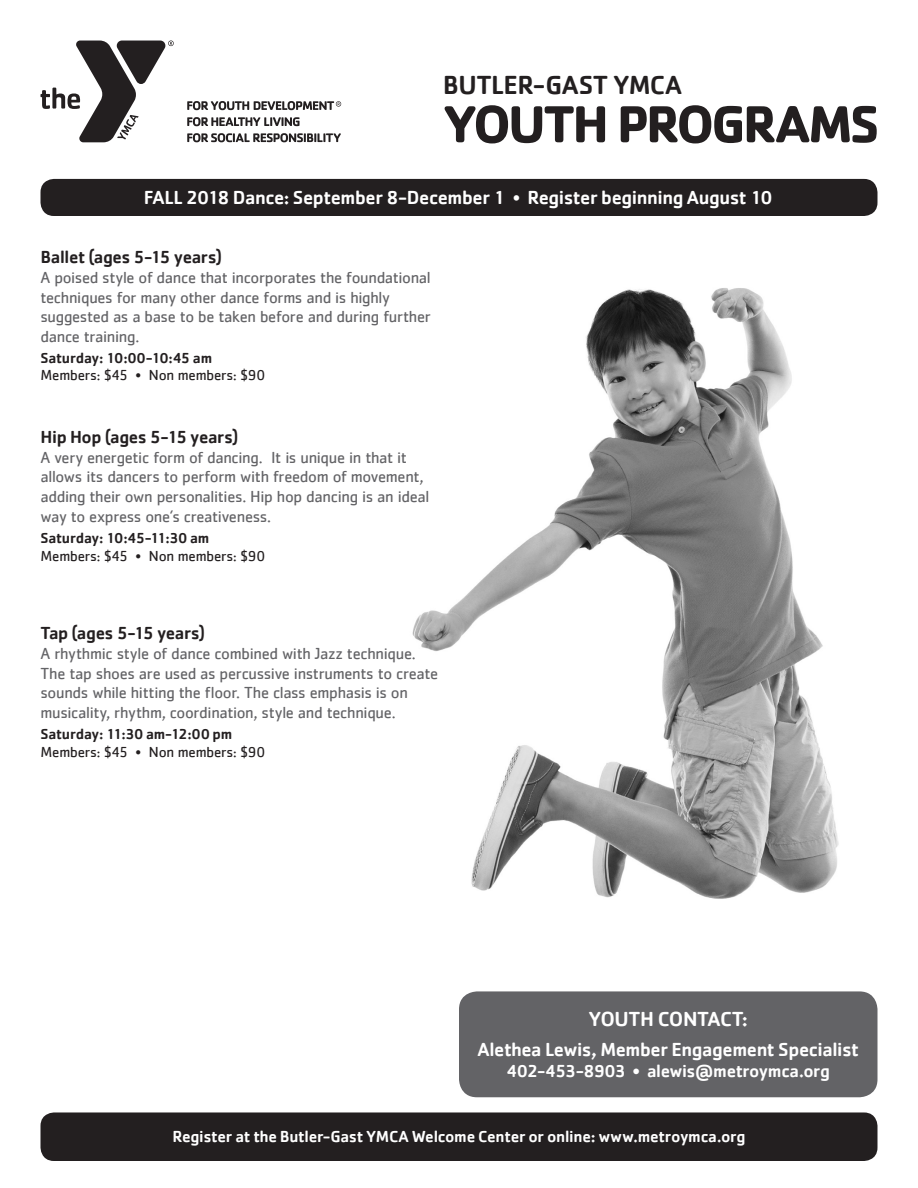
<style>
.page{position:relative;width:918px;height:1188px;background:#fff}
.page>*{position:absolute;margin:0;border:0;box-sizing:border-box;transform-origin:0 0}
.t1{font:700 54px "Cachet";letter-spacing:-.055em;color:#231f20}
.t2{font:500 27px "Cachet";letter-spacing:-.015em;color:#231f20}
.t3{font:500 21px "Cachet";letter-spacing:-.02em;color:#fff}
.t4{font:500 19.5px "Cachet";letter-spacing:-.02em;color:#fff}
.t5{font:500 18px "Cachet";letter-spacing:-.02em;color:#231f20}
.t6{font:500 18px "Cachet";letter-spacing:-.025em;color:#fff}
.t7{font:16.5px/19.8px "Cachet";letter-spacing:-.02em;color:#636366}
.t8{font:500 16.5px "Cachet";letter-spacing:-.02em;color:#fff}
.t9{font:15px "Cachet";letter-spacing:-.01em;color:#231f20}
.t10{font:500 15px "Cachet";letter-spacing:-.02em;color:#231f20}
.s1{font-weight:400}
</style>
<div class="page">
<img style="left:412px;top:288px;width:427px;height:611px">
<svg style="left:41px;top:40px;width:133px;height:102px"></svg>
<svg style="left:187px;top:117px;width:113px;height:9px"></svg>
<svg style="left:187px;top:133px;width:154px;height:9px"></svg>
<svg style="left:187px;top:101px;width:154px;height:9px"></svg>
<div style="left:40px;top:1112px;width:838px;height:49px;background:#231f20;border-radius:14px"></div>
<div style="left:40px;top:179px;width:838px;height:37px;background:#231f20;border-radius:13px"></div>
<div style="left:459px;top:991px;width:419px;height:106px;background:#636366;border-radius:18px"></div>
<h2 class="t2" style="left:443px;top:69px;width:241px">BUTLER-GAST YMCA</h2>
<h1 class="t1" style="left:443px;top:89px;width:438px">YOUTH PROGRAMS</h1>
<p class="t4" style="left:144px;top:186px;width:630px">FALL 2018 Dance: September 8-December 1 <span class="s1">•</span> Register beginning August 10</p>
<p class="t5" style="left:40px;top:246px;width:183px">Ballet (ages 5-15 years)</p>
<p class="t7" style="left:40px;top:267px;width:392px">A poised style of dance that incorporates the foundational techniques for many other dance forms and is highly suggested as a base to be taken before and during further dance training.</p>
<p class="t10" style="left:40px;top:349px;width:173px">Saturday: 10:00-10:45 am</p>
<p class="t9" style="left:40px;top:366px;width:226px">Members: $45 • Non members: $90</p>
<p class="t5" style="left:40px;top:426px;width:199px">Hip Hop (ages 5-15 years)</p>
<p class="t7" style="left:40px;top:447px;width:390px">A very energetic form of dancing. It is unique in that it allows its dancers to perform with freedom of movement, adding their own personalities. Hip hop dancing is an ideal way to express one’s creativeness.</p>
<p class="t10" style="left:40px;top:529px;width:170px">Saturday: 10:45-11:30 am</p>
<p class="t9" style="left:40px;top:547px;width:226px">Members: $45 • Non members: $90</p>
<p class="t5" style="left:40px;top:622px;width:166px">Tap (ages 5-15 years)</p>
<p class="t7" style="left:40px;top:643px;width:399px">A rhythmic style of dance combined with Jazz technique.<br>The tap shoes are used as percussive instruments to create sounds while hitting the floor. The class emphasis is on musicality, rhythm, coordination, style and technique.</p>
<p class="t10" style="left:40px;top:725px;width:193px">Saturday: 11:30 am-12:00 pm</p>
<p class="t9" style="left:40px;top:743px;width:226px">Members: $45 • Non members: $90</p>
<p class="t3" style="left:588px;top:1006px;width:161px">YOUTH CONTACT:</p>
<p class="t4" style="left:477px;top:1037px;width:383px">Alethea Lewis, Member Engagement Specialist</p>
<p class="t6" style="left:507px;top:1060px;width:325px">402-453-8903 • alewis@metroymca.org</p>
<p class="t8" style="left:172px;top:1127px;width:575px">Register at the Butler-Gast YMCA Welcome Center or online: www.metroymca.org</p>
</div>
